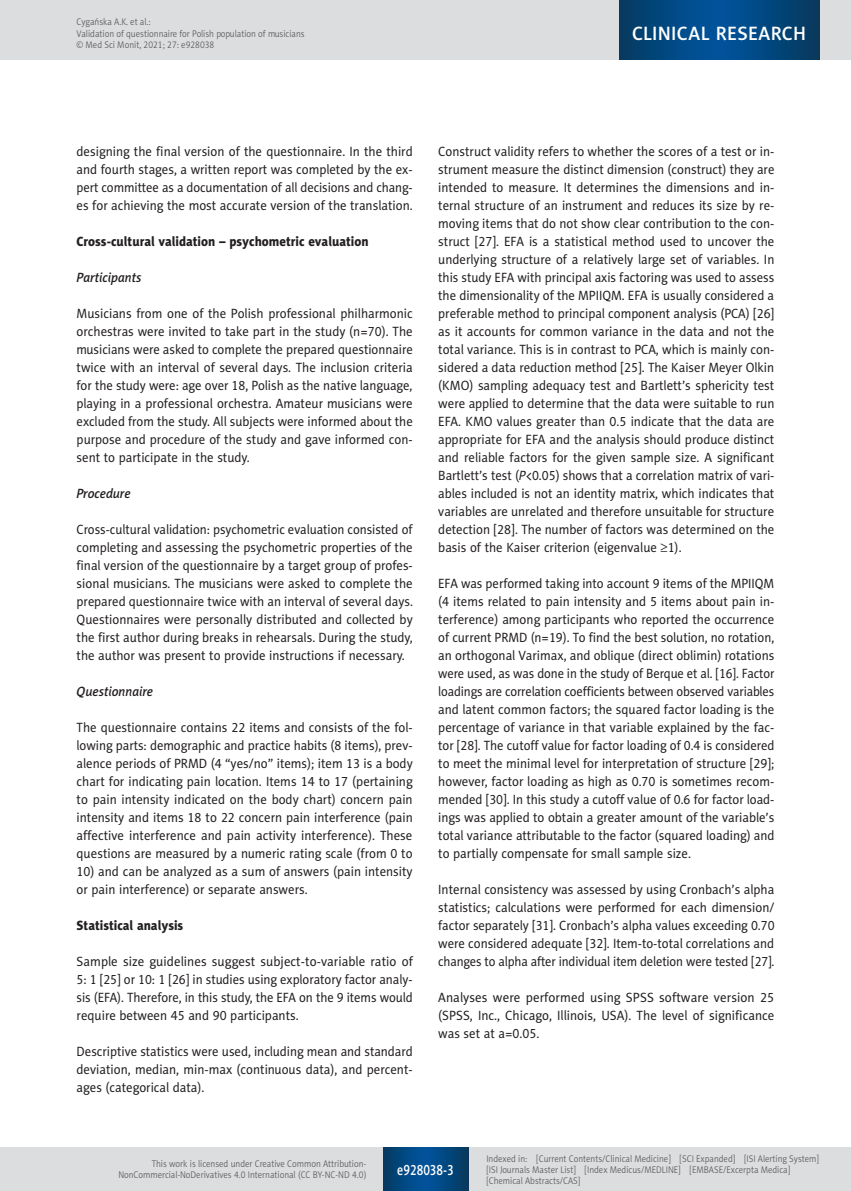
<style>
.page{position:relative;width:851px;height:1191px;background:#fff}
.page>*{position:absolute;margin:0;border:0;box-sizing:border-box;transform-origin:0 0}
.t1{font:19.5px "Naomi Sans EFN Medium";letter-spacing:.015em;color:#fff}
.MSM_e-PAGINA{font:15px "Naomi Sans EFN Medium";color:#fff;scale:.8 1}
.MSM_Body{font:13.5px/18px "Naomi Sans EFN";color:#231f20;text-align:justify;scale:.95 1}
.MSM_Body-2{font:13.5px/18px "Naomi Sans EFN";color:#231f20;text-align:justify;scale:.94 1}
.MSM_Body-3{font:13.5px/18px "Naomi Sans EFN";color:#231f20;text-align:justify;scale:.96 1}
.MSM_Headline_2{font:13.5px "Naomi Sans EFN Heavy";color:#231f20;scale:.95 1}
.MSM_Headline_3{font:italic 13.5px "Naomi Sans EFN Medium";color:#231f20;scale:.95 1}
.MSM_pagina_zywa{font:9.75px/11.2px "Naomi Sans EFN Light";color:#57585a;scale:.9 1}
.MSM_pagina_sygnatura{font:9.75px "Naomi Sans EFN Light";color:#57585a;scale:.9 1}
.s1{font-style:italic}
.s2{font-family:"Standard Sym L"}
</style>
<div class="page">
<div style="left:0;top:1148px;width:850px;height:43px;background:#dcdddf"></div>
<svg style="left:383px;top:1147px;width:85px;height:43px;background:#02477e"></svg>
<div style="left:0;top:0;width:850px;height:60px;background:#dcdddf"></div>
<svg style="left:619px;top:0;width:200px;height:60px;background:#02477e"></svg>
<p class="MSM_pagina_zywa" style="left:77px;top:16px;width:255px">Cygańska A.K. et al.:<br>Validation of questionnaire for Polish population of musicians</p>
<p class="MSM_pagina_sygnatura" style="left:77px;top:39px;width:154px">© Med Sci Monit, 2021; 27: e928038</p>
<h1 class="t1" style="left:632px;top:22px;width:175px">CLINICAL RESEARCH</h1>
<p class="MSM_Body" style="left:77px;top:142px;width:355px">designing the final version of the questionnaire. In the third and fourth stages, a written report was completed by the ex&shy;pert committee as a documentation of all decisions and chang&shy;es for achieving the most accurate version of the translation.</p>
<p class="MSM_Headline_2" style="left:77px;top:233px;width:309px">Cross-cultural validation – psychometric evaluation</p>
<p class="MSM_Headline_3" style="left:77px;top:270px;width:70px">Participants</p>
<p class="MSM_Body" style="left:77px;top:304px;width:355px">Musicians from one of the Polish professional philharmonic orchestras were invited to take part in the study (n=70). The musicians were asked to complete the prepared questionnaire twice with an interval of several days. The inclusion criteria for the study were: age over 18, Polish as the native language, playing in a professional orchestra. Amateur musicians were excluded from the study. All subjects were informed about the purpose and procedure of the study and gave informed con&shy;sent to participate in the study.</p>
<p class="MSM_Headline_3" style="left:77px;top:486px;width:58px">Procedure</p>
<p class="MSM_Body-2" style="left:77px;top:520px;width:359px">Cross-cultural validation: psychometric evaluation consisted of completing and assessing the psychometric properties of the final version of the questionnaire by a target group of profes&shy;sional musicians. The musicians were asked to complete the prepared questionnaire twice with an interval of several days.<br>Questionnaires were personally distributed and collected by the first author during breaks in rehearsals. During the study, the author was present to provide instructions if necessary.</p>
<p class="MSM_Headline_3" style="left:77px;top:684px;width:82px">Questionnaire</p>
<p class="MSM_Body" style="left:77px;top:718px;width:355px">The questionnaire contains 22 items and consists of the fol&shy;lowing parts: demographic and practice habits (8 items), prev&shy;alence periods of PRMD (4 “yes/no” items); item 13 is a body chart for indicating pain location. Items 14 to 17 (pertaining to pain intensity indicated on the body chart) concern pain intensity and items 18 to 22 concern pain interference (pain affective interference and pain activity interference). These questions are measured by a numeric rating scale (from 0 to</p>
<p class="MSM_Body" style="left:77px;top:862px;width:355px">10) and can be analyzed as a sum of answers (pain intensity or pain interference) or separate answers.</p>
<p class="MSM_Headline_2" style="left:77px;top:917px;width:114px">Statistical analysis</p>
<p class="MSM_Body-3" style="left:77px;top:952px;width:352px">Sample size guidelines suggest subject-to-variable ratio of 5: 1 [25] or 10: 1 [26] in studies using exploratory factor analy&shy;sis (EFA). Therefore, in this study, the EFA on the 9 items would require between 45 and 90 participants.</p>
<p class="MSM_Body-2" style="left:77px;top:1042px;width:359px">Descriptive statistics were used, including mean and standard deviation, median, min-max (continuous data), and percent&shy;ages (categorical data).</p>
<p class="MSM_Body" style="left:438px;top:142px;width:355px">Construct validity refers to whether the scores of a test or in&shy;strument measure the distinct dimension (construct) they are intended to measure. It determines the dimensions and in&shy;ternal structure of an instrument and reduces its size by re&shy;moving items that do not show clear contribution to the con&shy;struct [27]. EFA is a statistical method used to uncover the underlying structure of a relatively large set of variables. In this study EFA with principal axis factoring was used to assess the dimensionality of the MPIIQM. EFA is usually considered a preferable method to principal component analysis (PCA) [26] as it accounts for common variance in the data and not the total variance. This is in contrast to PCA, which is mainly con&shy;sidered a data reduction method [25]. The Kaiser Meyer Olkin (KMO) sampling adequacy test and Bartlett’s sphericity test were applied to determine that the data were suitable to run EFA. KMO values greater than 0.5 indicate that the data are appropriate for EFA and the analysis should produce distinct and reliable factors for the given sample size. A significant Bartlett’s test (<span class="s1">P</span>&lt;0.05) shows that a correlation matrix of vari&shy;ables included is not an identity matrix, which indicates that variables are unrelated and therefore unsuitable for structure detection [28]. The number of factors was determined on the basis of the Kaiser criterion (eigenvalue <span class="s2">³</span>1).</p>
<p class="MSM_Body-2" style="left:438px;top:574px;width:359px">EFA was performed taking into account 9 items of the MPIIQM (4 items related to pain intensity and 5 items about pain in&shy;terference) among participants who reported the occurrence of current PRMD (n=19). To find the best solution, no rotation, an orthogonal Varimax, and oblique (direct oblimin) rotations were used, as was done in the study of Berque et al. [16]. Factor loadings are correlation coefficients between observed variables and latent common factors; the squared factor loading is the percentage of variance in that variable explained by the fac&shy;tor [28]. The cutoff value for factor loading of 0.4 is considered to meet the minimal level for interpretation of structure [29]; however, factor loading as high as 0.70 is sometimes recom&shy;mended [30]. In this study a cutoff value of 0.6 for factor load&shy;ings was applied to obtain a greater amount of the variable’s total variance attributable to the factor (squared loading) and to partially compensate for small sample size.</p>
<p class="MSM_Body" style="left:438px;top:880px;width:355px">Internal consistency was assessed by using Cronbach’s alpha statistics; calculations were performed for each dimension/ factor separately [31]. Cronbach’s alpha values exceeding 0.70 were considered adequate [32]. Item-to-total correlations and changes to alpha after individual item deletion were tested [27].</p>
<p class="MSM_Body-3" style="left:438px;top:988px;width:351px">Analyses were performed using SPSS software version 25 (SPSS, Inc., Chicago, Illinois, USA). The level of significance was set at a=0.05.</p>
<p class="MSM_pagina_zywa" style="left:118px;top:1158px;width:277px;text-align:right">This work is licensed under Creative Common Attribution-<br>NonCommercial-NoDerivatives 4.0 International (CC BY-NC-ND 4.0)</p>
<p class="MSM_e-PAGINA" style="left:397px;top:1160px;width:72px">e928038-3</p>
<p class="MSM_pagina_zywa" style="left:486px;top:1152px;width:371px">Indexed in: [Current Contents/Clinical Medicine] [SCI Expanded] [ISI Alerting System] [ISI Journals Master List] [Index Medicus/MEDLINE] [EMBASE/Excerpta Medica] [Chemical Abstracts/CAS]</p>
</div>
